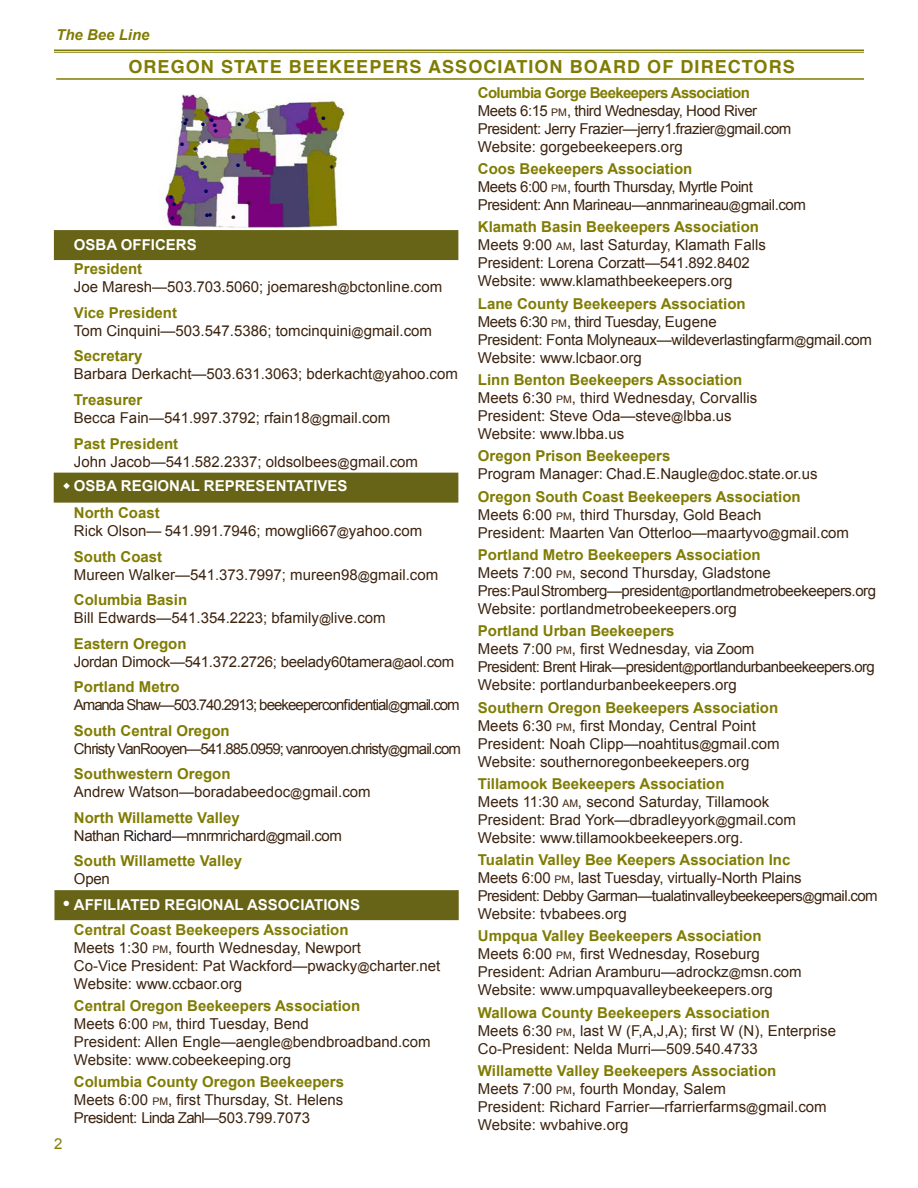
<style>
.page{position:relative;width:918px;height:1188px;background:#fff}
.page>*{position:absolute;margin:0;border:0;box-sizing:border-box;transform-origin:0 0}
.t1{font:700 18px "Helvetica";letter-spacing:.06em;color:#807c03}
.t2{font:15px/18px "Arial";color:#3c230e}
.t3{font:15px/18px "Arial";letter-spacing:-.02em;color:#3c230e}
.t4{font:15px/18px "Arial";letter-spacing:-.03em;color:#3c230e}
.t5{font:15px/18px "Arial";letter-spacing:-.04em;color:#3c230e}
.t6{font:15px/18px "Arial";letter-spacing:-.06em;color:#3c230e}
.t7{font:700 15px "Arial";color:#fff}
.t8{font:15px/18px "Arial";letter-spacing:-.07em;color:#3c230e}
.t9{font:700 15px/18px "Arial";color:#807c03}
.t10{font:italic 700 15px "Arial";color:#807c03}
.t11{font:15px "Arial";color:#807c03}
.t12{font:7.5px "Zapf Dingbats ITC";color:#fff}
.t13{font:5.1px "Zapf Dingbats ITC";color:#000059}
.t14{font:5.1px "Zapf Dingbats ITC";color:#231f20}
.t15{font:5.1px "Zapf Dingbats ITC";color:#98afd9}
.s1{font-weight:700;color:#807c03}
.s2{font-size:10.5px}
.s3{font-size:12px}
.s4{color:#231f20}
.s5{font-weight:400;color:#3c230e}
.s6{color:#fff}
</style>
<div class="page">
<hr style="left:54px;top:50px;width:810px;height:1px;background:#807c03">
<hr style="left:54px;top:52px;width:810px;height:1px;background:#807c03">
<div style="left:54px;top:890px;width:405px;height:30px;background:#676417"></div>
<img style="left:158px;top:94px;width:187px;height:133px">
<div style="left:54px;top:230px;width:404px;height:30px;background:#676417"></div>
<div style="left:54px;top:473px;width:404px;height:30px;background:#676417"></div>
<hr style="left:56px;top:78px;width:808px;height:2px;background:#807c03">
<svg style="left:205px;top:119px;width:9px;height:4px"></svg>
<svg style="left:184px;top:117px;width:5px;height:5px"></svg>
<svg style="left:203px;top:165px;width:4px;height:4px"></svg>
<svg style="left:214px;top:129px;width:4px;height:4px"></svg>
<svg style="left:240px;top:118px;width:5px;height:4px"></svg>
<svg style="left:208px;top:213px;width:4px;height:4px"></svg>
<svg style="left:330px;top:164px;width:4px;height:5px"></svg>
<svg style="left:193px;top:147px;width:4px;height:4px"></svg>
<svg style="left:170px;top:216px;width:4px;height:5px"></svg>
<svg style="left:247px;top:201px;width:4px;height:4px"></svg>
<p class="t10" style="left:56px;top:25px;width:95px">The Bee Line</p>
<p class="t1" style="left:129px;top:52px;width:668px">OREGON STATE BEEKEEPERS ASSOCIATION BOARD OF DIRECTORS</p>
<p class="t4" style="left:478px;top:84px;width:315px"><span class="s1">Columbia Gorge Beekeepers Association </span>Meets 6:15 <span class="s2">PM</span>, third Wednesday, Hood River President: Jerry Frazier—jerry1.frazier<span class="s3">@</span>gmail.com Website: gorgebeekeepers.org</p>
<p class="t4" style="left:478px;top:160px;width:329px"><span class="s1">Coos Beekeepers Association<br></span>Meets 6:00 <span class="s2">PM</span>, fourth Thursday, Myrtle Point<br>President: Ann Marineau—annmarineau<span class="s3">@</span>gmail.com</p>
<p class="t2" style="left:478px;top:218px;width:290px"><span class="s1">Klamath Basin Beekeepers Association </span>Meets 9:00 <span class="s2">AM</span>, last Saturday, Klamath Falls President: Lorena Corzatt—541.892.8402<br>Website: www.klamathbeekeepers.org</p>
<p class="t3" style="left:478px;top:294px;width:396px"><span class="s1">Lane County Beekeepers Association<br></span>Meets 6:30 <span class="s2">PM</span>, third Tuesday, Eugene<br>President: Fonta Molyneaux—wildeverlastingfarm<span class="s3">@</span>gmail.com Website: www.lcbaor.org</p>
<p class="t2" style="left:478px;top:371px;width:281px"><span class="s1">Linn Benton Beekeepers Association </span>Meets 6:30 <span class="s2">PM</span>, third Wednesday, Corvallis President: Steve Oda—steve<span class="s3">@</span>lbba.us Website: www.lbba.us</p>
<p class="t2" style="left:478px;top:447px;width:341px"><span class="s1">Oregon Prison Beekeepers<br></span>Program Manager: Chad.E.Naugle<span class="s3">@</span>doc.state.or.us</p>
<p class="t2" style="left:478px;top:487px;width:373px"><span class="s1">Oregon South Coast Beekeepers Association<br></span>Meets 6:00 <span class="s2">PM</span>, third Thursday, Gold Beach<br>President: Maarten Van Otterloo—maartyvo<span class="s3">@</span>gmail.com</p>
<p class="t2" style="left:478px;top:546px;width:400px"><span class="s1">Portland Metro Beekeepers Association<br></span>Meets 7:00 <span class="s2">PM</span>, second Thursday, Gladstone<br>Pres: PaulStromberg—president<span class="s3">@</span>portlandmetrobeekeepers.org Website: portlandmetrobeekeepers.org</p>
<p class="t3" style="left:478px;top:622px;width:399px"><span class="s1">Portland Urban Beekeepers<br></span>Meets 7:00 <span class="s2">PM</span>, first Wednesday, via Zoom<br>President: Brent Hirak—president<span class="s3">@</span>portlandurbanbeekeepers.org Website: portlandurbanbeekeepers.org</p>
<p class="t2" style="left:478px;top:698px;width:303px"><span class="s1">Southern Oregon Beekeepers Association </span>Meets 6:30 <span class="s2">PM</span>, first Monday, Central Point President: Noah Clipp—noahtitus<span class="s3">@</span>gmail.com Website: southernoregonbeekeepers.org</p>
<p class="t2" style="left:478px;top:775px;width:320px"><span class="s1">Tillamook Beekeepers Association<br></span>Meets 11:30 <span class="s2">AM</span>, second Saturday, Tillamook President: Brad York—dbradleyyork<span class="s3">@</span>gmail.com Website: www.tillamookbeekeepers.org.</p>
<p class="t5" style="left:478px;top:851px;width:401px"><span class="s1">Tualatin Valley Bee Keepers Association Inc<br></span>Meets 6:00 <span class="s2">PM</span>, last Tuesday, virtually-North Plains<br>President: Debby Garman—tualatinvalleybeekeepers<span class="s3">@</span>gmail.com Website: tvbabees.org</p>
<p class="t2" style="left:478px;top:927px;width:325px"><span class="s1">Umpqua Valley Beekeepers Association </span>Meets 6:00 <span class="s2">PM</span>, first Wednesday, Roseburg President: Adrian Aramburu—adrockz<span class="s3">@</span>msn.com Website: www.umpquavalleybeekeepers.org</p>
<p class="t2" style="left:478px;top:1004px;width:360px"><span class="s1">Wallowa County Beekeepers Association<br></span>Meets 6:30 <span class="s2">PM</span>, last W (F,A,J,A); first W (N), Enterprise<br>Co-President: Nelda Murri—509.540.4733</p>
<p class="t2" style="left:478px;top:1062px;width:350px"><span class="s1">Willamette Valley Beekeepers Association<br></span>Meets 7:00 <span class="s2">PM</span>, fourth Monday, Salem<br>President: Richard Farrier—rfarrierfarms<span class="s3">@</span>gmail.com Website: wvbahive.org</p>
<p class="t13" style="left:206px;top:108px;width:6px">●</p>
<p class="t13" style="left:322px;top:116px;width:6px">●</p>
<p class="t13" style="left:183px;top:121px;width:6px">●</p>
<p class="t13" style="left:201px;top:121px;width:6px">●</p>
<p class="t13" style="left:238px;top:122px;width:6px">●</p>
<p class="t13" style="left:213px;top:123px;width:6px">●</p>
<p class="t13" style="left:207px;top:139px;width:6px">●</p>
<p class="t13" style="left:180px;top:142px;width:6px">●</p>
<p class="t15" style="left:194px;top:148px;width:6px">●</p>
<p class="t13" style="left:200px;top:161px;width:6px">●</p>
<p class="t13" style="left:236px;top:162px;width:6px">●</p>
<p class="t13" style="left:204px;top:189px;width:6px">●</p>
<p class="t13" style="left:169px;top:195px;width:6px">●</p>
<p class="t13" style="left:172px;top:202px;width:6px">●</p>
<p class="t13" style="left:205px;top:212px;width:6px">●</p>
<p class="t14" style="left:231px;top:215px;width:6px">●</p>
<p class="t7" style="left:74px;top:234px;width:124px">OSBA OFFICERS</p>
<p class="t2" style="left:74px;top:260px;width:370px"><span class="s1">President<br></span>Joe Maresh—503.703.5060; joemaresh<span class="s3">@</span>bctonline.com</p>
<p class="t2" style="left:74px;top:304px;width:360px"><span class="s1">Vice President<br></span>Tom Cinquini—503.547.5386; tomcinquini<span class="s3">@</span>gmail.com</p>
<p class="t2" style="left:74px;top:347px;width:385px"><span class="s1">Secretary<br></span>Barbara Derkacht—503.631.3063; bderkacht<span class="s3">@</span>yahoo.com</p>
<p class="t2" style="left:74px;top:391px;width:318px"><span class="s1">Treasurer<br></span>Becca Fain—541.997.3792; rfain18<span class="s3">@</span>gmail.com</p>
<p class="t2" style="left:74px;top:434px;width:346px"><span class="s1">Past President<br></span>John Jacob—541.582.2337; oldsolbees<span class="s3">@</span>gmail.com</p>
<p class="t7" style="left:74px;top:476px;width:275px">OSBA REGIONAL REPRESENTATIVES</p>
<p class="t2" style="left:74px;top:504px;width:350px"><span class="s1">North Coast<br></span>Rick Olson— 541.991.7946; mowgli667<span class="s3">@</span>yahoo.com</p>
<p class="t2" style="left:74px;top:548px;width:366px"><span class="s1">South Coast<br></span>Mureen Walker—541.373.7997; mureen98<span class="s3">@</span>gmail.com</p>
<p class="t2" style="left:74px;top:591px;width:313px"><span class="s1">Columbia Basin<br></span>Bill Edwards—541.354.2223; bfamily<span class="s3">@</span>live.com</p>
<p class="t3" style="left:74px;top:635px;width:382px"><span class="s1">Eastern Oregon<br></span>Jordan Dimock—541.372.2726; beelady60tamera<span class="s3">@</span>aol.com</p>
<p class="t8" style="left:74px;top:678px;width:387px"><span class="s1">Portland Metro<br></span>Amanda Shaw—503.740.2913; beekeeperconfidential<span class="s3">@</span>gmail.com</p>
<p class="t6" style="left:74px;top:722px;width:388px"><span class="s1">South Central Oregon<br></span>Christy VanRooyen—541.885.0959; vanrooyen.christy<span class="s3">@</span>gmail.com</p>
<p class="t2" style="left:74px;top:765px;width:298px"><span class="s1">Southwestern Oregon<br></span>Andrew Watson—boradabeedoc<span class="s3">@</span>gmail.com</p>
<p class="t4" style="left:74px;top:809px;width:270px"><span class="s1">North Willamette Valley<br></span>Nathan <span class="s4">Richard</span>—mnrmrichard<span class="s3">@</span>gmail.com</p>
<p class="t9" style="left:74px;top:853px;width:170px">South Willamette Valley<br><span class="s5">Open</span><span class="s6">R</span></p>
<p class="t7" style="left:74px;top:895px;width:288px">AFFILIATED REGIONAL ASSOCIATIONS</p>
<p class="t2" style="left:74px;top:921px;width:368px"><span class="s1">Central Coast Beekeepers Association<br></span>Meets 1:30 <span class="s2">PM</span>, fourth Wednesday, Newport<br>Co-Vice President: Pat Wackford—pwacky<span class="s3">@</span>charter.net Website: www.ccbaor.org</p>
<p class="t2" style="left:74px;top:997px;width:358px"><span class="s1">Central Oregon Beekeepers Association<br></span>Meets 6:00 <span class="s2">PM</span>, third Tuesday, Bend<br>President: Allen Engle—aengle<span class="s3">@</span>bendbroadband.com Website: www.cobeekeeping.org</p>
<p class="t2" style="left:74px;top:1073px;width:272px;text-align:justify"><span class="s1">Columbia County Oregon Beekeepers </span>Meets 6:00 <span class="s2">PM</span>, first Thursday, St. Helens President: Linda Zahl—503.799.7073</p>
<p class="t12" style="left:64px;top:900px;width:7px">●</p>
<p class="t11" style="left:54px;top:1134px;width:10px">2</p>
</div>
